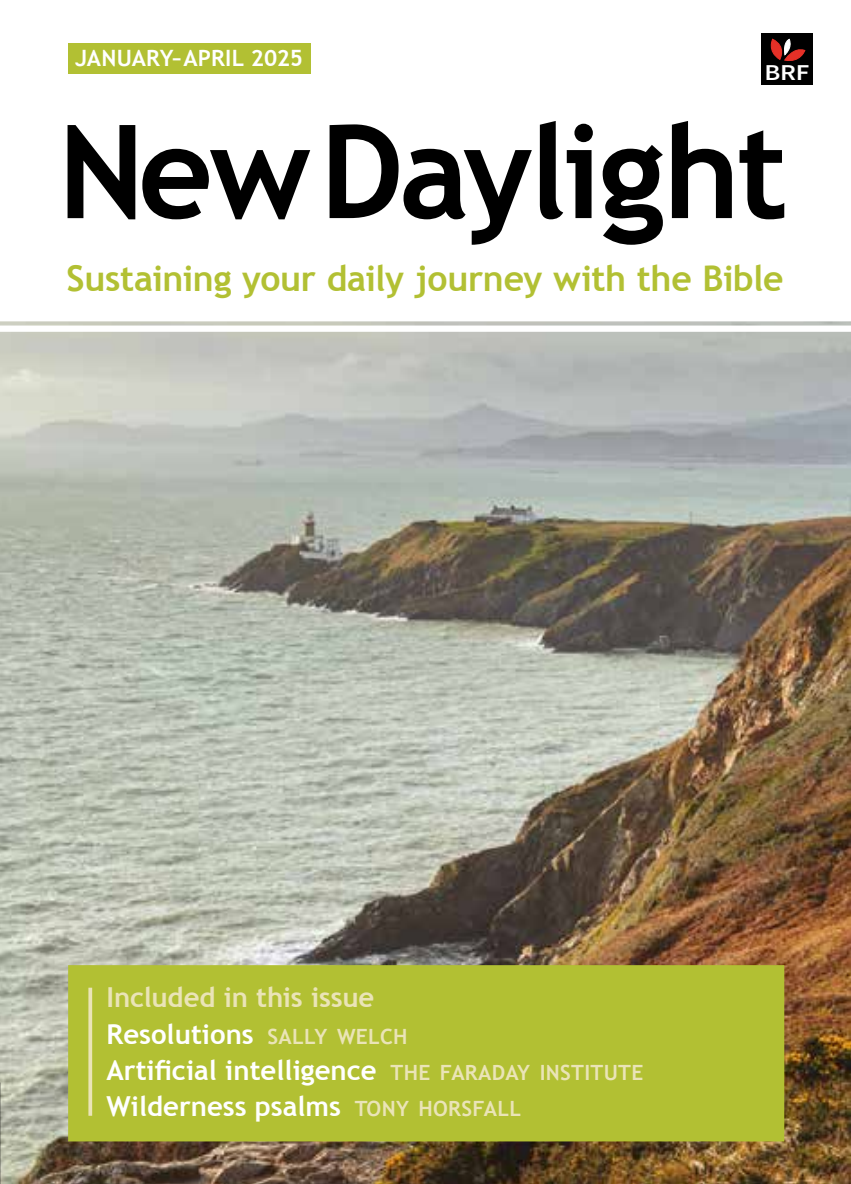
<style>
.page{position:relative;width:851px;height:1184px;background:#fff}
.page>*{position:absolute;margin:0;border:0;box-sizing:border-box;transform-origin:0 0}
.t1{font:700 130px "Trebuchet MS";letter-spacing:-.03em;color:#000}
.t2{font:700 35.5px "Trebuchet MS";letter-spacing:-.01em;color:#b2c033}
.t3{font:700 27.5px/36px "Trebuchet MS";color:#fff}
.t4{font:600 22.75px "Source Sans Pro";color:#fff;scale:1.18 1}
.t5{font:700 22.5px "Trebuchet MS";letter-spacing:-.005em;color:#fff}
.s1{color:#eae4b7}
.s2{font-size:21px;color:#eae4b7}
</style>
<div class="page">
<img style="left:0;top:335px;width:850px;height:848px">
<svg style="left:0;top:322px;width:850px;height:13px"></svg>
<div style="left:68px;top:965px;width:716px;height:176px;background:#b2c033"></div>
<svg style="left:88px;top:987px;width:4px;height:128px"></svg>
<div style="left:68px;top:43px;width:242px;height:31px;background:#b2c033"></div>
<div style="left:761px;top:34px;width:51px;height:51px;background:#000"></div>
<svg style="left:770px;top:39px;width:35px;height:22px"></svg>
<p class="t5" style="left:75px;top:44px;width:229px">JANUARY–APRIL 2025</p>
<p class="t4" style="left:764px;top:58px;width:40px">BRF</p>
<h1 class="t1" style="left:58px;top:91px;width:731px">NewDaylight</h1>
<p class="t2" style="left:67px;top:256px;width:718px">Sustaining your daily journey with the Bible</p>
<p class="t3" style="left:106px;top:979px;width:538px"><span class="s1">Included in this issue<br></span>Resolutions <span class="s2">SALLY WELCH<br></span>Artificial intelligence <span class="s2">THE FARADAY INSTITUTE<br></span>Wilderness psalms <span class="s2">TONY HORSFALL</span></p>
</div>
